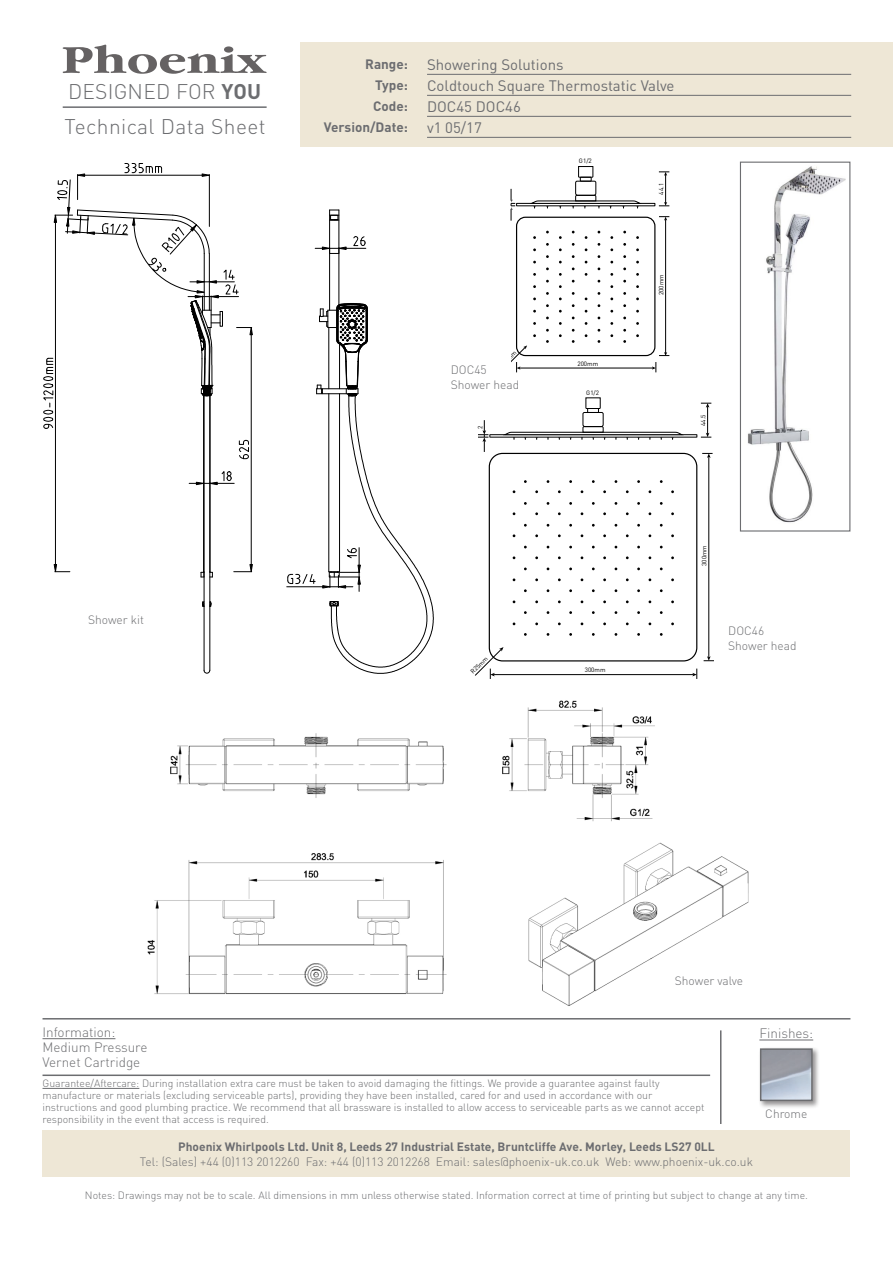
<style>
.page{position:relative;width:893px;height:1263px;background:#fff}
.page>*{position:absolute;margin:0;border:0;box-sizing:border-box;transform-origin:0 0}
.t1{font:300 21px "DIN";letter-spacing:.015em;color:#6c6d70}
.technical_header_det{font:15px "DIN";color:#6c6d70}
.t2{font:300 13.5px "DIN";color:#6c6d70}
.t3{font:700 13.5px/21px "DIN";color:#6c6d70;text-align:justify}
.t4{font:300 12px/15px "DIN";color:#6c6d70}
.t5{font:700 12px "DIN";color:#6c6d70}
.t6{font:300 10.5px/12px "DIN";color:#6c6d70}
.t7{font:6.3px "DIN";color:#000}
.s1{font-weight:700}
</style>
<div class="page">
<svg style="left:63px;top:45px;width:204px;height:29px"></svg>
<div style="left:300px;top:43px;width:593px;height:104px;background:#eee7d6"></div>
<div style="left:43px;top:1130px;width:807px;height:47px;background:#eee7d6"></div>
<hr style="left:63px;top:106px;width:204px;height:2px;background:#6c6d70">
<hr style="left:43px;top:1018px;width:807px;height:1px;background:#6c6d70">
<hr style="left:720px;top:1030px;width:1px;height:94px;background:#6c6d70">
<hr style="left:759px;top:1040px;width:54px;height:1px;background:#6c6d70">
<hr style="left:43px;top:1074px;width:667px;height:2px;background:#6c6d70">
<hr style="left:427px;top:74px;width:424px;height:1px;background:#6c6d70">
<hr style="left:427px;top:95px;width:424px;height:1px;background:#6c6d70">
<hr style="left:427px;top:116px;width:424px;height:1px;background:#6c6d70">
<hr style="left:427px;top:137px;width:424px;height:1px;background:#6c6d70">
<hr style="left:43px;top:1038px;width:72px;height:1px;background:#6c6d70">
<hr style="left:43px;top:1088px;width:96px;height:1px;background:#6c6d70">
<div style="left:758px;top:1047px;width:62px;height:62px;background:#231f20;opacity:.48"></div>
<img style="left:763px;top:1051px;width:47px;height:47px">
<div style="left:760px;top:1048px;width:53px;height:53px;border:2px solid #6c6d70"></div>
<img style="left:747px;top:166px;width:99px;height:357px">
<div style="left:740px;top:162px;width:110px;height:369px;border:1px solid #6c6d70"></div>
<div style="left:489px;top:453px;width:208px;height:208px;border:1px solid #000;border-radius:13px"></div>
<div style="left:489px;top:434px;width:208px;height:3px;border:1px solid #000"></div>
<div style="left:583px;top:412px;width:20px;height:15px;border:1px solid #000;border-radius:2px"></div>
<div style="left:587px;top:408px;width:12px;height:5px;border:1px solid #000"></div>
<svg style="left:585px;top:397px;width:16px;height:12px"></svg>
<svg style="left:502px;top:432px;width:181px;height:8px"></svg>
<svg style="left:581px;top:426px;width:25px;height:14px"></svg>
<hr style="left:493px;top:674px;width:201px;height:1px;background:#000">
<hr style="left:708px;top:457px;width:1px;height:200px;background:#000">
<svg style="left:702px;top:453px;width:11px;height:5px"></svg>
<svg style="left:701px;top:403px;width:10px;height:35px"></svg>
<svg style="left:704px;top:656px;width:10px;height:5px"></svg>
<svg style="left:692px;top:669px;width:5px;height:10px"></svg>
<svg style="left:475px;top:647px;width:28px;height:32px"></svg>
<svg style="left:478px;top:420px;width:10px;height:32px"></svg>
<div style="left:516px;top:217px;width:139px;height:139px;border:1px solid #000;border-radius:9px"></div>
<div style="left:516px;top:203px;width:139px;height:3px;border:1px solid #000"></div>
<div style="left:575px;top:181px;width:21px;height:15px;border:1px solid #000;border-radius:2px"></div>
<div style="left:580px;top:177px;width:11px;height:4px;border:1px solid #000"></div>
<svg style="left:578px;top:166px;width:15px;height:12px"></svg>
<svg style="left:529px;top:200px;width:112px;height:8px"></svg>
<svg style="left:575px;top:195px;width:25px;height:13px"></svg>
<hr style="left:519px;top:368px;width:134px;height:1px;background:#000">
<hr style="left:665px;top:219px;width:1px;height:134px;background:#000">
<svg style="left:659px;top:216px;width:10px;height:5px"></svg>
<svg style="left:659px;top:172px;width:10px;height:35px"></svg>
<svg style="left:659px;top:352px;width:10px;height:4px"></svg>
<svg style="left:652px;top:362px;width:5px;height:10px"></svg>
<svg style="left:511px;top:345px;width:16px;height:27px"></svg>
<svg style="left:511px;top:189px;width:4px;height:32px"></svg>
<hr style="left:203px;top:396px;width:1px;height:176px;background:#000">
<svg style="left:201px;top:571px;width:12px;height:7px"></svg>
<hr style="left:329px;top:210px;width:1px;height:100px;background:#000">
<hr style="left:339px;top:210px;width:1px;height:95px;background:#000">
<svg style="left:330px;top:210px;width:10px;height:11px"></svg>
<svg style="left:189px;top:470px;width:45px;height:15px"></svg>
<hr style="left:251px;top:335px;width:1px;height:229px;background:#000">
<svg style="left:234px;top:564px;width:19px;height:9px"></svg>
<hr style="left:55px;top:222px;width:1px;height:342px;background:#000">
<svg style="left:53px;top:564px;width:17px;height:9px"></svg>
<svg style="left:315px;top:236px;width:51px;height:18px"></svg>
<hr style="left:210px;top:396px;width:1px;height:274px;background:#000">
<hr style="left:204px;top:396px;width:1px;height:274px;background:#000">
<svg style="left:202px;top:601px;width:10px;height:6px"></svg>
<svg style="left:203px;top:669px;width:8px;height:5px"></svg>
<svg style="left:287px;top:303px;width:147px;height:371px"></svg>
<svg style="left:43px;top:163px;width:210px;height:299px"></svg>
<img style="left:147px;top:700px;width:602px;height:306px">
<h1 class="t1" style="left:68px;top:79px;width:195px">DESIGNED FOR <span class="s1">YOU</span></h1>
<p class="t3" style="left:373px;top:53px;width:36px;text-indent:-8px">Range:<br>Type:<br>Code:</p>
<h1 class="t1" style="left:65px;top:113px;width:203px">Technical Data Sheet</h1>
<p class="t3" style="left:324px;top:116px;width:86px">Version/Date:</p>
<p class="technical_header_det" style="left:427px;top:55px;width:138px">Showering Solutions</p>
<p class="technical_header_det" style="left:427px;top:76px;width:249px">Coldtouch Square Thermostatic Valve</p>
<p class="technical_header_det" style="left:427px;top:97px;width:95px">DOC45 DOC46</p>
<p class="technical_header_det" style="left:427px;top:118px;width:56px">v1 05/17</p>
<p class="t7" style="left:579px;top:157px;width:14px">G1/2</p>
<p class="t7" style="left:657px;top:195px;width:13px;rotate:-90deg">44.1</p>
<p class="t4" style="left:451px;top:362px;width:70px">DOC45<br>Shower head</p>
<p class="t7" style="left:476px;top:429px;width:5px;rotate:-90deg">2</p>
<p class="t7" style="left:577px;top:360px;width:22px">200mm</p>
<p class="t7" style="left:586px;top:388px;width:14px">G1/2</p>
<p class="t7" style="left:657px;top:295px;width:22px;rotate:-90deg">200mm</p>
<p class="t7" style="left:699px;top:426px;width:13px;rotate:-90deg">44.5</p>
<p class="t4" style="left:88px;top:612px;width:57px">Shower kit</p>
<p class="t7" style="left:469px;top:670px;width:23px;rotate:-45deg">R25mm</p>
<p class="t7" style="left:585px;top:666px;width:22px">300mm</p>
<p class="t7" style="left:700px;top:566px;width:22px;rotate:-90deg">300mm</p>
<p class="t4" style="left:728px;top:623px;width:70px">DOC46<br>Shower head</p>
<p class="t4" style="left:675px;top:972px;width:70px">Shower valve</p>
<p class="t2" style="left:43px;top:1023px;width:74px">Information:</p>
<p class="t2" style="left:43px;top:1038px;width:106px">Medium Pressure</p>
<p class="t2" style="left:43px;top:1053px;width:99px">Vernet Cartridge</p>
<p class="t6" style="left:43px;top:1077px;width:663px">Guarantee/Aftercare: During installation extra care must be taken to avoid damaging the fittings. We provide a guarantee against faulty manufacture or materials (excluding serviceable parts), providing they have been installed, cared for and used in accordance with our instructions and good plumbing practice. We recommend that all brassware is installed to allow access to serviceable parts as we cannot accept responsibility in the event that access is required.</p>
<p class="t2" style="left:759px;top:1025px;width:55px">Finishes:</p>
<p class="t4" style="left:765px;top:1106px;width:44px">Chrome</p>
<p class="t5" style="left:178px;top:1139px;width:538px">Phoenix Whirlpools Ltd. Unit 8, Leeds 27 Industrial Estate, Bruntcliffe Ave. Morley, Leeds LS27 0LL</p>
<p class="t4" style="left:140px;top:1154px;width:614px">Tel: (Sales) +44 (0)113 2012260 Fax: +44 (0)113 2012268 Email: sales@phoenix-uk.co.uk Web: www.phoenix-uk.co.uk</p>
<p class="t6" style="left:85px;top:1189px;width:725px">Notes: Drawings may not be to scale. All dimensions in mm unless otherwise stated. Information correct at time of printing but subject to change at any time.</p>
</div>
